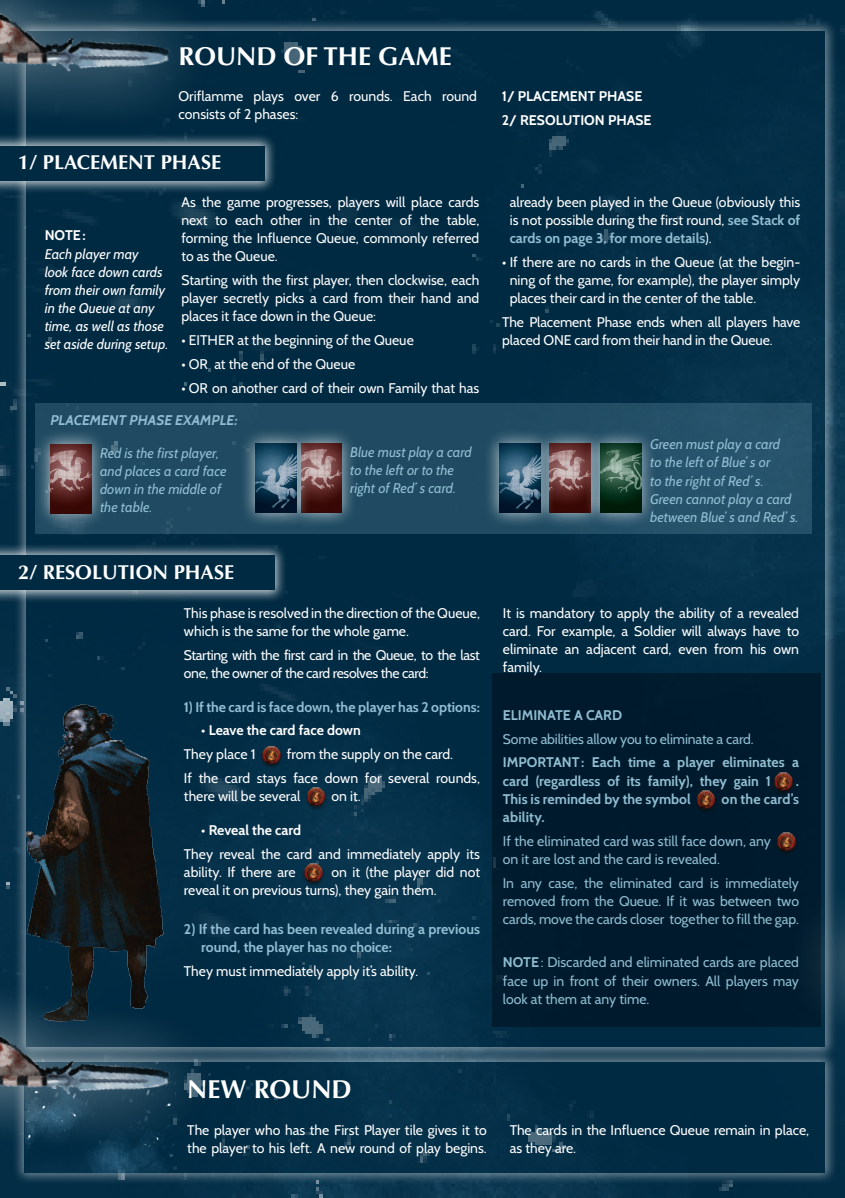
<style>
.page{position:relative;width:845px;height:1198px;background:#fff}
.page>*{position:absolute;margin:0;border:0;box-sizing:border-box;transform-origin:0 0}
.Titre{font:700 25.9px "Optima LT Std";color:#fff}
.Phase{font:700 20.12px "Optima LT Std";color:#fff}
.Texte_courant{font:700 14.17px "Cabin";letter-spacing:.015em;color:#91bed2}
.Texte_courant-2{font:14px/18px "Cabin";color:#fff}
.Texte_courant-3{font:14px/18.2px "Cabin";letter-spacing:-.005em;color:#91bed2;text-align:justify}
.Texte_courant-4{font:700 14px/18px "Cabin";color:#91bed2}
.Exemple{font:italic 14px/18px "Cabin";color:#91bed2}
.Texte_courant-5{font:italic 14px/18.2px "Cabin";color:#fff}
.Texte_courant-6{font:14px/18.2px "Cabin";letter-spacing:-.025em;color:#fff}
.Texte_courant-7{font:700 14px "Cabin";color:#fff}
.Exemple-2{font:italic 700 14px "Cabin";color:#91bed2}
.s1{font-weight:700;font-style:normal}
.s2{font-weight:700;color:#91bed2}
.s3{font-weight:400}
.s4{font-size:14px}
.s5{font-weight:700}
</style>
<div class="page">
<img style="left:0;top:0;width:826px;height:1198px">
<img style="left:826px;top:0;width:18px;height:1198px">
<div style="left:13px;top:18px;width:825px;height:1043px;background:#fff;opacity:.75"></div>
<div style="left:27px;top:31px;width:797px;height:1016px;background:#002a42"></div>
<div style="left:492px;top:674px;width:328px;height:353px;background:#001a2d"></div>
<svg style="left:763px;top:859px;width:81px;height:226px"></svg>
<div style="left:0;top:133px;width:277px;height:61px;background:#fff;opacity:.75"></div>
<div style="left:0;top:146px;width:264px;height:35px;background:#002a42"></div>
<div style="left:0;top:542px;width:287px;height:61px;background:#fff;opacity:.75"></div>
<div style="left:0;top:556px;width:274px;height:34px;background:#002a42"></div>
<div style="left:36px;top:403px;width:775px;height:131px;background:#1f4a61"></div>
<div style="left:35px;top:429px;width:73px;height:101px;background:#fff;opacity:.75"></div>
<img style="left:51px;top:445px;width:40px;height:69px">
<div style="left:285px;top:427px;width:73px;height:102px;background:#fff;opacity:.75"></div>
<img style="left:312px;top:443px;width:30px;height:70px">
<div style="left:239px;top:427px;width:73px;height:102px;background:#fff;opacity:.75"></div>
<img style="left:255px;top:443px;width:41px;height:70px">
<div style="left:533px;top:428px;width:73px;height:101px;background:#fff;opacity:.75"></div>
<img style="left:556px;top:444px;width:28px;height:69px">
<div style="left:584px;top:428px;width:73px;height:101px;background:#fff;opacity:.75"></div>
<img style="left:600px;top:444px;width:41px;height:69px">
<div style="left:483px;top:428px;width:73px;height:101px;background:#fff;opacity:.75"></div>
<img style="left:499px;top:444px;width:41px;height:69px">
<img style="left:262px;top:746px;width:19px;height:21px">
<img style="left:305px;top:787px;width:21px;height:23px">
<img style="left:301px;top:861px;width:22px;height:23px">
<img style="left:774px;top:772px;width:19px;height:21px">
<img style="left:697px;top:790px;width:18px;height:21px">
<img style="left:777px;top:832px;width:19px;height:21px">
<svg style="left:0;top:0;width:238px;height:146px"></svg>
<img style="left:0;top:1px;width:199px;height:115px">
<img style="left:0;top:683px;width:164px;height:271px">
<div style="left:12px;top:1049px;width:826px;height:136px;background:#fff;opacity:.75"></div>
<div style="left:25px;top:1062px;width:799px;height:110px;background:#002a42"></div>
<svg style="left:0;top:954px;width:238px;height:244px"></svg>
<img style="left:0;top:1024px;width:199px;height:114px">
<p class="Titre" style="left:178px;top:41px;width:274px">ROUND OF THE GAME</p>
<p class="Texte_courant-2" style="left:178px;top:87px;width:300px">Oriflamme plays over 6 rounds. Each round consists of 2 phases:</p>
<p class="Texte_courant-7" style="left:501px;top:88px;width:142px">1/ PLACEMENT PHASE</p>
<p class="Texte_courant-7" style="left:501px;top:112px;width:151px">2/ RESOLUTION PHASE</p>
<p class="Phase" style="left:18px;top:151px;width:204px">1/ PLACEMENT PHASE</p>
<p class="Texte_courant-5" style="left:45px;top:226px;width:125px"><span class="s1">NOTE:<br></span>Each player may<br>look face down cards from their own family in the Queue at any time, as well as those set aside during setup.</p>
<p class="Texte_courant-2" style="left:181px;top:193px;width:299px;text-align:justify">As the game progresses, players will place cards next to each other in the center of the table, forming the Influence Queue, commonly referred to as the Queue.</p>
<p class="Texte_courant-2" style="left:181px;top:271px;width:299px;text-align:justify">Starting with the first player, then clockwise, each player secretly picks a card from their hand and places it face down in the Queue:</p>
<p class="Texte_courant-2" style="left:181px;top:331px;width:234px">• EITHER at the beginning of the Queue</p>
<p class="Texte_courant-2" style="left:181px;top:355px;width:175px">• OR at the end of the Queue</p>
<p class="Texte_courant-2" style="left:181px;top:379px;width:299px">• OR on another card of their own Family that has</p>
<p class="Exemple-2" style="left:50px;top:411px;width:189px">PLACEMENT PHASE EXAMPLE:</p>
<p class="Texte_courant-2" style="left:509px;top:193px;width:292px;text-align:justify">already been played in the Queue (obviously this is not possible during the first round, <span class="s2">see Stack of cards on page 3, for more details</span>).</p>
<p class="Texte_courant-2" style="left:509px;top:253px;width:292px;text-align:justify;text-indent:-7px">• If there are no cards in the Queue (at the begin&shy;ning of the game, for example), the player simply places their card in the center of the table.</p>
<p class="Texte_courant-2" style="left:502px;top:313px;width:299px">The Placement Phase ends when all players have placed ONE card from their hand in the Queue.</p>
<p class="Exemple" style="left:100px;top:444px;width:128px">Red is the first player, and places a card face down in the middle of the table.</p>
<p class="Phase" style="left:18px;top:560px;width:217px">2/ RESOLUTION PHASE</p>
<p class="Exemple" style="left:350px;top:443px;width:123px">Blue must play a card to the left or to the right of Red’ s card.</p>
<p class="Exemple" style="left:650px;top:435px;width:150px">Green must play a card<br>to the left of Blue’ s or<br>to the right of Red’ s.<br>Green cannot play a card between Blue’ s and Red’ s.</p>
<p class="Texte_courant-2" style="left:184px;top:604px;width:297px">This phase is resolved in the direction of the Queue, which is the same for the whole game.</p>
<p class="Texte_courant-6" style="left:184px;top:646px;width:297px">Starting with the first card in the Queue, to the last one, the owner of the card resolves the card:</p>
<p class="Texte_courant-4" style="left:184px;top:698px;width:297px">1) If the card is face down, the player has 2 options:</p>
<p class="Texte_courant-7" style="left:201px;top:722px;width:161px"><span class="s3">•</span> Leave the card face down</p>
<p class="Texte_courant-2" style="left:184px;top:745px;width:73px">They place 1</p>
<p class="Texte_courant-2" style="left:286px;top:745px;width:168px">from the supply on the card.</p>
<p class="Texte_courant-2" style="left:184px;top:769px;width:297px">If the card stays face down for several rounds, there will be several</p>
<p class="Texte_courant-2" style="left:331px;top:787px;width:31px">on it.</p>
<p class="Texte_courant-7" style="left:201px;top:822px;width:101px"><span class="s3">•</span> Reveal the card</p>
<p class="Texte_courant-2" style="left:184px;top:845px;width:297px">They reveal the card and immediately apply its ability. If there are</p>
<p class="Texte_courant-2" style="left:184px;top:863px;width:297px;text-indent:148px">on it (the player did not reveal it on previous turns), they gain them.</p>
<p class="Texte_courant-4" style="left:201px;top:920px;width:280px;text-indent:-17px">2) If the card has been revealed during a previous round, the player has no choice:</p>
<p class="Texte_courant-2" style="left:184px;top:962px;width:236px">They must immediately apply it’s ability.</p>
<p class="Texte_courant-2" style="left:502px;top:604px;width:297px;text-align:justify">It is mandatory to apply the ability of a revealed card. For example, a Soldier will always have to eliminate an adjacent card, even from his own family.</p>
<p class="Texte_courant-4" style="left:502px;top:706px;width:121px">ELIMINATE A CARD</p>
<p class="Texte_courant-3" style="left:502px;top:730px;width:252px">Some abilities allow you to eliminate a card.</p>
<p class="Texte_courant-4" style="left:502px;top:754px;width:297px">IMPORTANT: Each time a player eliminates a card (regardless of its family), they gain 1</p>
<p class="Texte_courant-4" style="left:795px;top:772px;width:5px">.</p>
<p class="Texte_courant-4" style="left:502px;top:790px;width:189px">This is reminded by the symbol</p>
<p class="Texte_courant" style="left:721px;top:790px;width:79px">on the card’s</p>
<p class="Texte_courant" style="left:502px;top:808px;width:43px">ability<span class="s4">.</span></p>
<p class="Texte_courant-3" style="left:502px;top:832px;width:269px">If the eliminated card was still face down, any on it are lost and the card is revealed.</p>
<p class="Texte_courant-3" style="left:502px;top:873px;width:297px">In any case, the eliminated card is immediately removed from the Queue. If it was between two cards, move the cards closer together to fill the gap.</p>
<p class="Texte_courant-3" style="left:502px;top:953px;width:297px"><span class="s5">NOTE</span>: Discarded and eliminated cards are placed face up in front of their owners. All players may look at them at any time.</p>
<p class="Titre" style="left:187px;top:1075px;width:166px">NEW ROUND</p>
<p class="Texte_courant-2" style="left:187px;top:1121px;width:301px">The player who has the First Player tile gives it to the player to his left. A new round of play begins.</p>
<p class="Texte_courant-2" style="left:509px;top:1121px;width:301px">The cards in the Influence Queue remain in place, as they are.</p>
</div>
